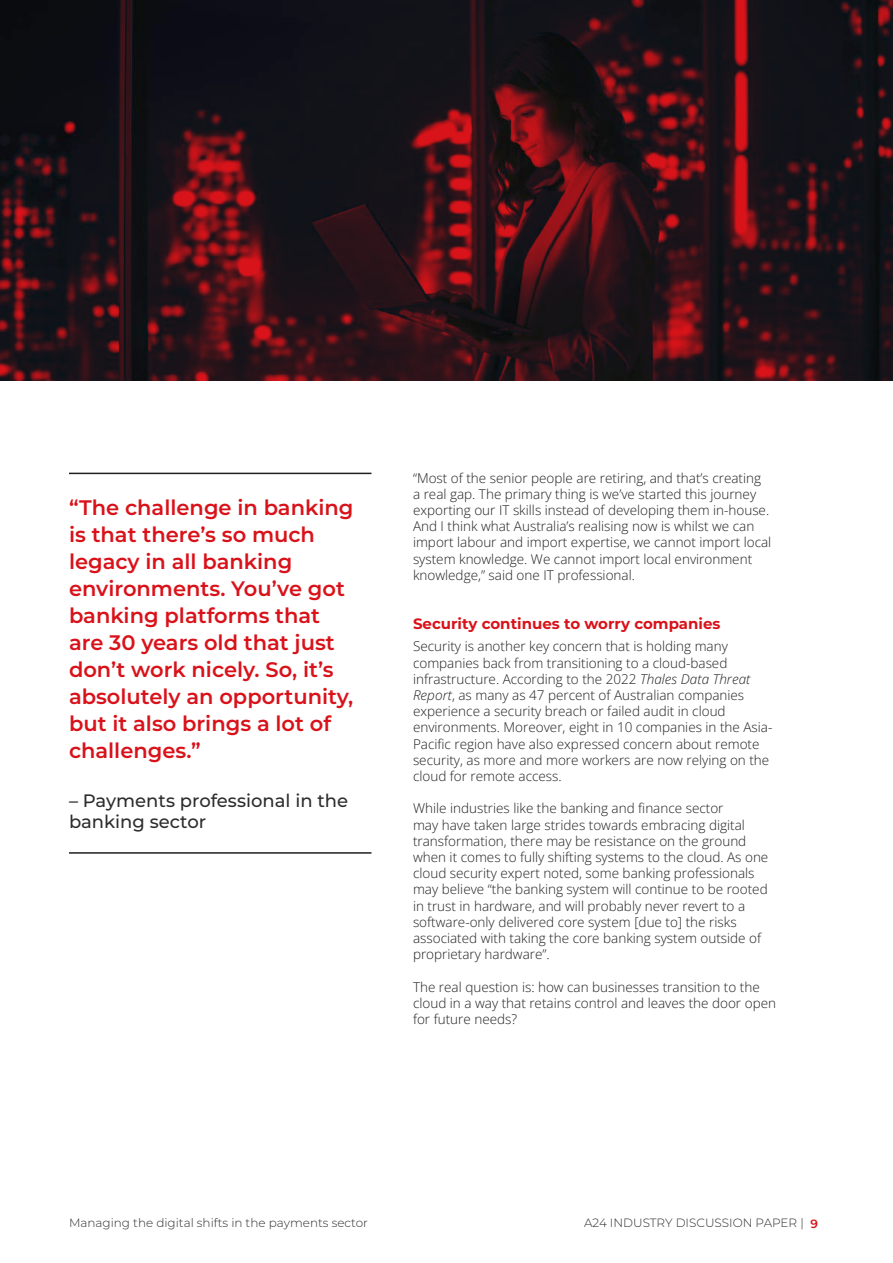
<style>
.page{position:relative;width:893px;height:1263px;background:#fff}
.page>*{position:absolute;margin:0;border:0;box-sizing:border-box;transform-origin:0 0}
.t1{font:600 21px/27px "Montserrat";color:#d9121a}
.t2{font:500 18px/21.6px "Montserrat";color:#2d2d2d}
.t3{font:700 15px "Montserrat";color:#d9121a}
.t4{font:13.5px/16.2px "Open Sans";color:#1f1f1f}
.t5{font:300 12px "Montserrat";color:#2d2d2d}
.s1{font-style:italic}
.s2{font-weight:600;color:#d9121a}
</style>
<div class="page">
<svg style="left:0;top:0;width:893px;height:380px;fill:#161319"></svg>
<hr style="left:69px;top:473px;width:302px;height:1px;background:#1f1f1f">
<hr style="left:69px;top:852px;width:302px;height:2px;background:#1f1f1f">
<p class="t1" style="left:69px;top:493px;width:286px">“The challenge in banking is that there’s so much legacy in all banking environments. You’ve got banking platforms that are 30 years old that just don’t work nicely. So, it’s absolutely an opportunity, but it also brings a lot of challenges.”</p>
<h2 class="t2" style="left:69px;top:789px;width:281px">– Payments professional in the banking sector</h2>
<p class="t4" style="left:413px;top:469px;width:360px">“Most of the senior people are retiring, and that’s creating a real gap. The primary thing is we’ve started this journey exporting our IT skills instead of developing them in-house.<br>And I think what Australia’s realising now is whilst we can import labour and import expertise, we cannot import local system knowledge. We cannot import local environment knowledge,” said one IT professional.</p>
<p class="t3" style="left:413px;top:613px;width:309px">Security continues to worry companies</p>
<p class="t4" style="left:413px;top:638px;width:361px">Security is another key concern that is holding many companies back from transitioning to a cloud-based infrastructure. According to the 2022 <span class="s1">Thales Data Threat Report</span>, as many as 47 percent of Australian companies experience a security breach or failed audit in cloud environments. Moreover, eight in 10 companies in the Asia-Pacific region have also expressed concern about remote security, as more and more workers are now relying on the cloud for remote access.</p>
<p class="t4" style="left:413px;top:800px;width:357px">While industries like the banking and finance sector<br>may have taken large strides towards embracing digital transformation, there may be resistance on the ground when it comes to fully shifting systems to the cloud. As one cloud security expert noted, some banking professionals may believe “the banking system will continue to be rooted in trust in hardware, and will probably never revert to a software-only delivered core system [due to] the risks associated with taking the core banking system outside of proprietary hardware”.</p>
<p class="t4" style="left:413px;top:978px;width:365px">The real question is: how can businesses transition to the cloud in a way that retains control and leaves the door open for future needs?</p>
<p class="t5" style="left:69px;top:1215px;width:300px">Managing the digital shifts in the payments sector</p>
<p class="t5" style="left:584px;top:1215px;width:235px">A24 INDUSTRY DISCUSSION PAPER | <span class="s2">9</span></p>
</div>
